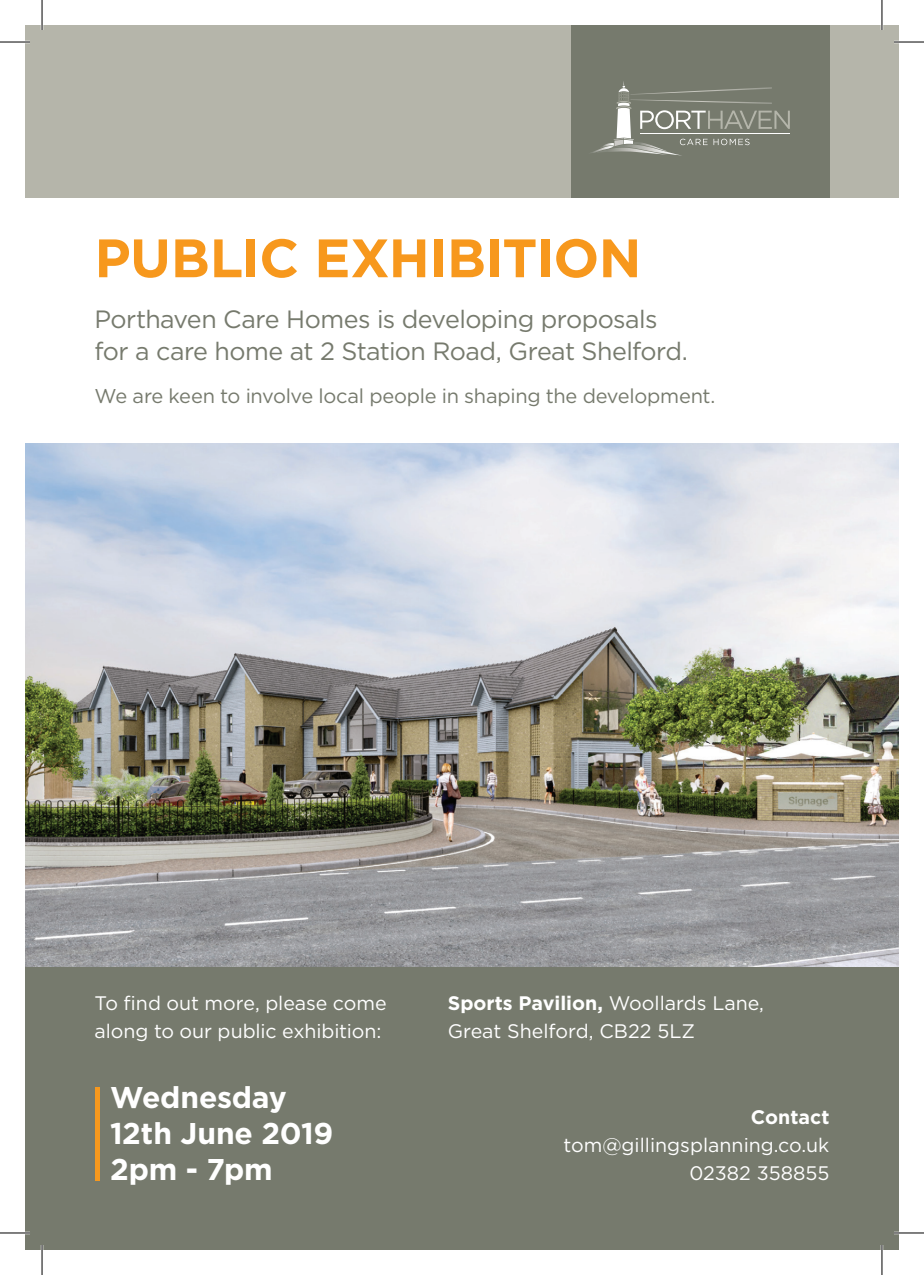
<style>
.page{position:relative;width:924px;height:1275px;background:#fff}
.page>*{position:absolute;margin:0;border:0;box-sizing:border-box;transform-origin:0 0}
.t1{font:700 54px "Gotham";letter-spacing:-.01em;color:#f7981d}
.t2{font:700 30px "Gotham";letter-spacing:-.005em;color:#fff}
.t3{font:25px/32px "Gotham";letter-spacing:-.02em;color:#767a6d}
.t4{font:20px "Gotham";letter-spacing:-.015em;color:#767a6d}
.t5{font:19.6px/28px "Gotham";color:#fff}
.t6{font:700 19.6px "Gotham";color:#fff}
.s1{font-weight:700}
</style>
<div class="page">
<div style="left:25px;top:25px;width:873px;height:172px;background:#b5b5aa"></div>
<div style="left:570px;top:25px;width:259px;height:172px;background:#767a6d"></div>
<div style="left:25px;top:940px;width:873px;height:310px;background:#767a6d"></div>
<img style="left:25px;top:443px;width:873px;height:524px">
<svg style="left:591px;top:81px;width:198px;height:74px"></svg>
<hr style="left:640px;top:133px;width:149px;height:1px;background:#fff">
<div style="left:94px;top:1087px;width:5px;height:93px;background:#f7981d"></div>
<hr style="left:0;top:41px;width:30px;height:2px;background:#fff">
<hr style="left:893px;top:41px;width:30px;height:2px;background:#fff">
<hr style="left:0;top:1231px;width:30px;height:3px;background:#fff">
<hr style="left:893px;top:1231px;width:30px;height:3px;background:#fff">
<hr style="left:41px;top:0;width:2px;height:30px;background:#fff">
<hr style="left:41px;top:1245px;width:2px;height:30px;background:#fff">
<hr style="left:880px;top:0;width:2px;height:30px;background:#fff">
<hr style="left:880px;top:1245px;width:2px;height:30px;background:#fff">
<hr style="left:0;top:42px;width:30px;height:1px;background:#000">
<hr style="left:893px;top:42px;width:30px;height:1px;background:#000">
<hr style="left:0;top:1232px;width:30px;height:1px;background:#000">
<hr style="left:893px;top:1232px;width:30px;height:1px;background:#000">
<hr style="left:42px;top:0;width:1px;height:30px;background:#000">
<hr style="left:42px;top:1245px;width:1px;height:30px;background:#000">
<hr style="left:881px;top:0;width:1px;height:30px;background:#000">
<hr style="left:881px;top:1245px;width:1px;height:30px;background:#000">
<p class="t1" style="left:94px;top:227px;width:548px">PUBLIC EXHIBITION</p>
<p class="t3" style="left:94px;top:302px;width:594px">Porthaven Care Homes is developing proposals for a care home at 2 Station Road, Great Shelford.</p>
<p class="t4" style="left:94px;top:384px;width:622px">We are keen to involve local people in shaping the development.</p>
<p class="t5" style="left:94px;top:989px;width:293px">To find out more, please come along to our public exhibition:</p>
<p class="t5" style="left:447px;top:989px;width:317px"><span class="s1">Sports Pavilion,</span> Woollards Lane,<br>Great Shelford, CB22 5LZ</p>
<p class="t2" style="left:110px;top:1080px;width:178px">Wednesday</p>
<p class="t2" style="left:110px;top:1116px;width:225px">12th June 2019</p>
<p class="t2" style="left:110px;top:1152px;width:164px">2pm - 7pm</p>
<p class="t6" style="left:750px;top:1105px;width:80px">Contact</p>
<p class="t5" style="left:563px;top:1130px;width:267px">tom@gillingsplanning.co.uk</p>
<p class="t5" style="left:689px;top:1158px;width:141px">02382 358855</p>
</div>
